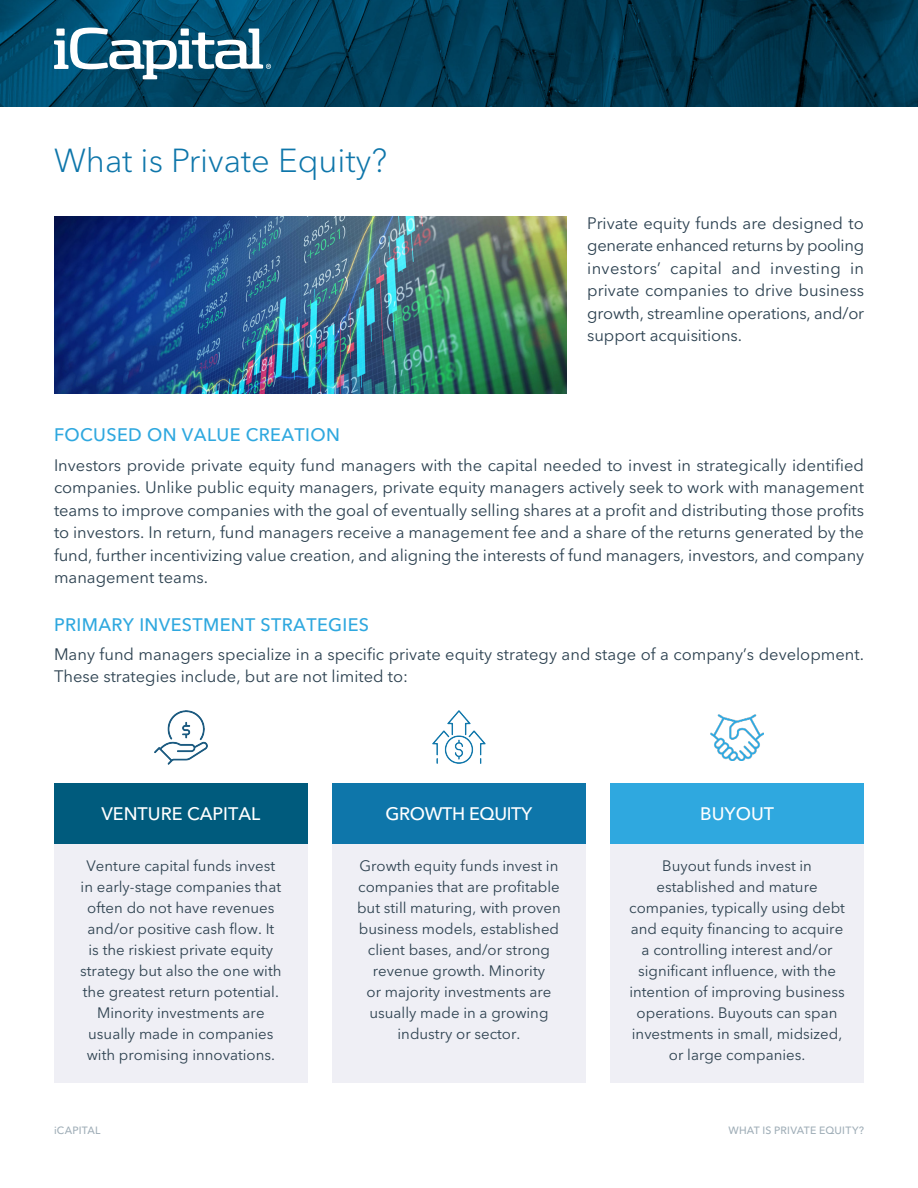
<style>
.page{position:relative;width:918px;height:1188px;background:#fff}
.page>*{position:absolute;margin:0;border:0;box-sizing:border-box;transform-origin:0 0}
.t1{font:300 33px "Avenir Next LT Pro";color:#0e76aa}
.Body_Copy{font:500 18px "Avenir Next LT Pro";letter-spacing:.02em;color:#2fa8df}
.Body_Copy-2{font:500 18px "Avenir Next LT Pro";color:#fff}
.Body_Copy-3{font:500 18px "Avenir Next LT Pro";letter-spacing:-.02em;color:#fff}
.Body_Copy-4{font:16.5px/22.5px "Avenir Next LT Pro";color:#2c4150;text-align:justify}
.Body_Copy-5{font:15px/21px "Avenir Next LT Pro";color:#2e4250;text-align:center}
.t2{font:500 10.5px "Avenir Next LT Pro";letter-spacing:.025em;color:#7f929f}
</style>
<div class="page">
<img style="left:0;top:0;width:918px;height:107px">
<svg style="left:54px;top:28px;width:217px;height:51px"></svg>
<img style="left:54px;top:216px;width:513px;height:178px">
<div style="left:54px;top:783px;width:254px;height:61px;background:#005b7d"></div>
<div style="left:332px;top:783px;width:254px;height:61px;background:#0e76aa"></div>
<div style="left:610px;top:783px;width:254px;height:61px;background:#2fa8df"></div>
<div style="left:54px;top:844px;width:254px;height:238px;background:#efeff5"></div>
<div style="left:332px;top:844px;width:254px;height:238px;background:#efeff5"></div>
<div style="left:610px;top:844px;width:254px;height:238px;background:#efeff5"></div>
<img style="left:154px;top:710px;width:54px;height:54px">
<img style="left:432px;top:710px;width:54px;height:54px">
<img style="left:710px;top:714px;width:54px;height:46px">
<p class="t1" style="left:54px;top:141px;width:335px">What is Private Equity?</p>
<p class="Body_Copy-4" style="left:587px;top:212px;width:278px">Private equity funds are designed to generate enhanced returns by pooling investors’ capital and investing in private companies to drive business growth, streamline operations, and/or support acquisitions.</p>
<p class="Body_Copy" style="left:54px;top:424px;width:288px">FOCUSED ON VALUE CREATION</p>
<p class="Body_Copy-4" style="left:54px;top:454px;width:812px">Investors provide private equity fund managers with the capital needed to invest in strategically identified companies. Unlike public equity managers, private equity managers actively seek to work with management teams to improve companies with the goal of eventually selling shares at a profit and distributing those profits to investors. In return, fund managers receive a management fee and a share of the returns generated by the fund, further incentivizing value creation, and aligning the interests of fund managers, investors, and company management teams.</p>
<p class="Body_Copy" style="left:54px;top:613px;width:317px">PRIMARY INVESTMENT STRATEGIES</p>
<p class="Body_Copy-4" style="left:54px;top:643px;width:812px">Many fund managers specialize in a specific private equity strategy and stage of a company’s development.<br>These strategies include, but are not limited to:</p>
<p class="Body_Copy-2" style="left:101px;top:803px;width:161px">VENTURE CAPITAL</p>
<p class="Body_Copy-3" style="left:386px;top:803px;width:148px">GROWTH EQUITY</p>
<p class="Body_Copy-2" style="left:700px;top:803px;width:75px">BUYOUT</p>
<p class="Body_Copy-5" style="left:80px;top:855px;width:203px">Venture capital funds invest in early-stage companies that often do not have revenues and/or positive cash flow. It<br>is the riskiest private equity strategy but also the one with the greatest return potential.<br>Minority investments are usually made in companies with promising innovations.</p>
<p class="Body_Copy-5" style="left:357px;top:855px;width:205px">Growth equity funds invest in companies that are profitable but still maturing, with proven business models, established client bases, and/or strong revenue growth. Minority<br>or majority investments are usually made in a growing industry or sector.</p>
<p class="Body_Copy-5" style="left:629px;top:855px;width:217px">Buyout funds invest in established and mature companies, typically using debt and equity financing to acquire a controlling interest and/or significant influence, with the intention of improving business operations. Buyouts can span investments in small, midsized, or large companies.</p>
<p class="t2" style="left:54px;top:1124px;width:48px">iCAPITAL</p>
<p class="t2" style="left:728px;top:1124px;width:137px">WHAT IS PRIVATE EQUITY?</p>
</div>
